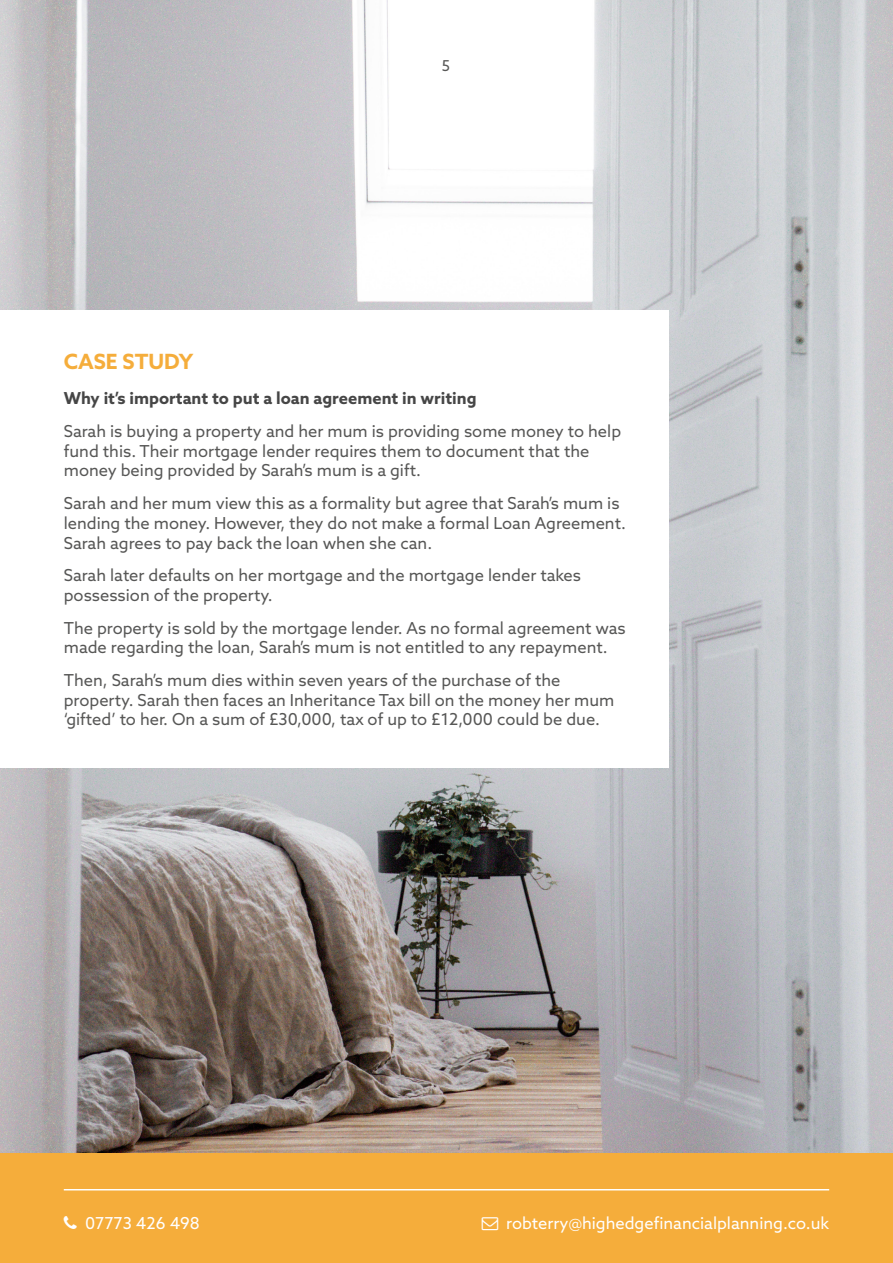
<style>
.page{position:relative;width:893px;height:1263px;background:#fff}
.page>*{position:absolute;margin:0;border:0;box-sizing:border-box;transform-origin:0 0}
.t1{font:700 21px "Azo Sans";color:#f5ad3b}
.t2{font:16.5px/19.8px "Azo Sans";color:#575756}
.t3{font:16.5px "Azo Sans";color:#fff}
.t4{font:700 16.5px "Azo Sans";color:#464646}
.t5{font:15px "Azo Sans";color:#575756}
</style>
<div class="page">
<img style="left:0;top:0;width:893px;height:1153px">
<div style="left:0;top:310px;width:669px;height:458px;background:#fff"></div>
<div style="left:0;top:1153px;width:893px;height:110px;background:#f5ad3b"></div>
<hr style="left:64px;top:1189px;width:765px;height:1px;background:#fff">
<p class="t5" style="left:442px;top:56px;width:10px">5</p>
<p class="t1" style="left:64px;top:348px;width:131px">CASE STUDY</p>
<p class="t4" style="left:64px;top:387px;width:414px">Why it’s important to put a loan agreement in writing</p>
<p class="t2" style="left:64px;top:421px;width:559px">Sarah is buying a property and her mum is providing some money to help fund this. Their mortgage lender requires them to document that the money being provided by Sarah’s mum is a gift.</p>
<p class="t2" style="left:64px;top:493px;width:564px">Sarah and her mum view this as a formality but agree that Sarah’s mum is lending the money. However, they do not make a formal Loan Agreement.<br>Sarah agrees to pay back the loan when she can.</p>
<p class="t2" style="left:64px;top:565px;width:519px">Sarah later defaults on her mortgage and the mortgage lender takes possession of the property.</p>
<p class="t2" style="left:64px;top:617px;width:564px">The property is sold by the mortgage lender. As no formal agreement was made regarding the loan, Sarah’s mum is not entitled to any repayment.</p>
<p class="t2" style="left:64px;top:670px;width:552px">Then, Sarah’s mum dies within seven years of the purchase of the property. Sarah then faces an Inheritance Tax bill on the money her mum ‘gifted’ to her. On a sum of £30,000, tax of up to £12,000 could be due.</p>
<p class="t3" style="left:85px;top:1212px;width:116px">07773 426 498</p>
<p class="t3" style="left:506px;top:1212px;width:325px">robterry@highedgefinancialplanning.co.uk</p>
</div>
